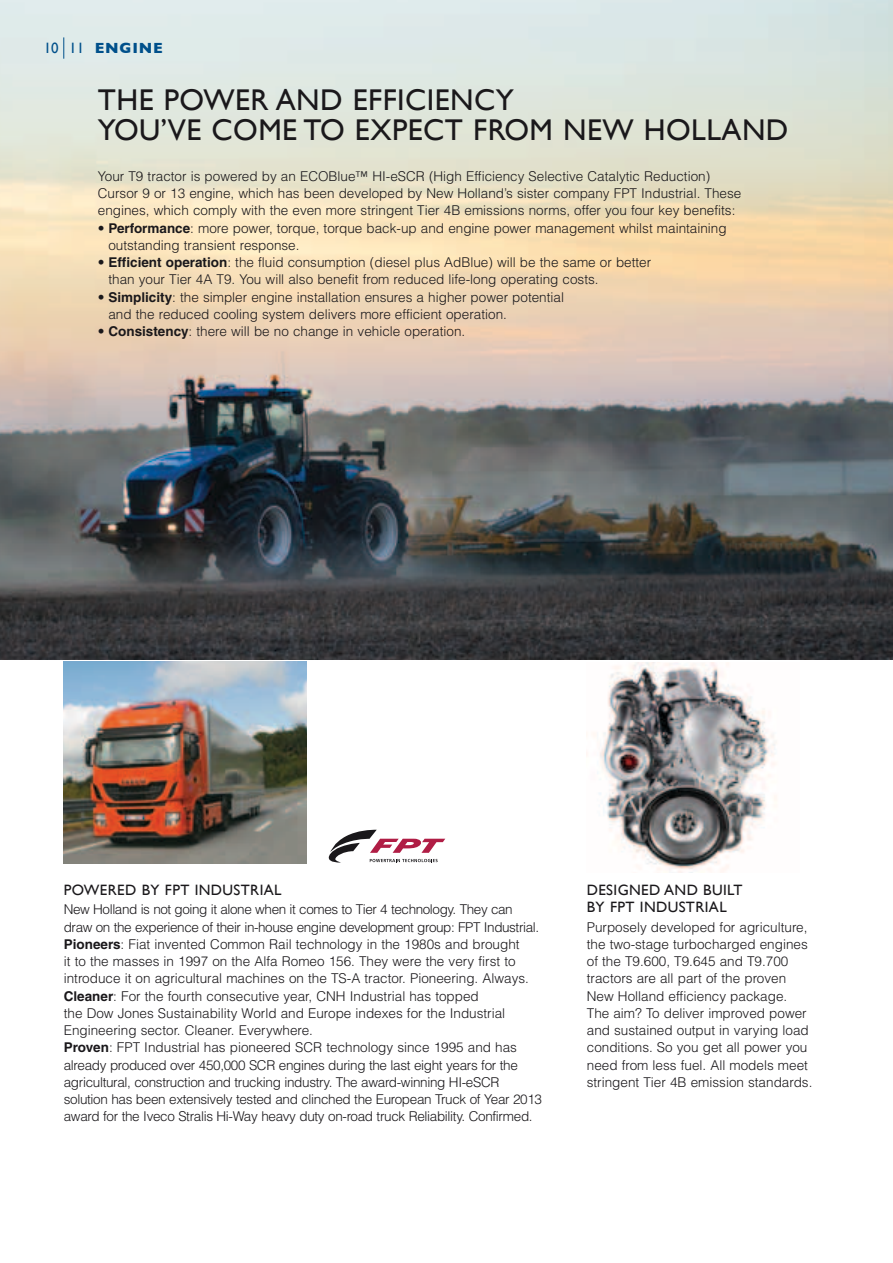
<style>
.page{position:relative;width:893px;height:1263px;background:#fff}
.page>*{position:absolute;margin:0;border:0;box-sizing:border-box;transform-origin:0 0}
.t1{font:30px "Gill Sans";letter-spacing:.015em;color:#1a181b}
.t2{font:15px/17.2px "Gill Sans";letter-spacing:.025em;color:#1a181b}
.t3{font:700 15px "Gill Sans";color:#00508b}
.t4{font:15px "Gill Sans";color:#00508b}
.t5{font:300 13.5px/17.2px "Helvetica";color:#1a181b}
.t6{font:300 13.5px/17.2px "Helvetica";letter-spacing:-.025em;color:#1a181b}
.s1{font-weight:700}
</style>
<div class="page">
<img style="left:593px;top:662px;width:184px;height:211px">
<img style="left:0;top:0;width:893px;height:659px">
<svg style="left:64px;top:37px;width:1px;height:22px"></svg>
<svg style="left:329px;top:830px;width:116px;height:32px"></svg>
<img style="left:64px;top:661px;width:242px;height:202px">
<p class="t4" style="left:44px;top:39px;width:42px">10 11</p>
<p class="t3" style="left:95px;top:39px;width:23px">ENGINE</p>
<h1 class="t1" style="left:98px;top:82px;width:106px">THE POWE</h1>
<h1 class="t1" style="left:251px;top:82px;width:48px">R AND</h1>
<h1 class="t1" style="left:353px;top:82px;width:103px">EFFICIENCY</h1>
<h1 class="t1" style="left:98px;top:112px;width:22px">YOU</h1>
<h1 class="t1" style="left:161px;top:112px;width:266px">’VE COMETO EXPECT</h1>
<h1 class="t1" style="left:473px;top:112px;width:214px">FROM NEW HOLLAND</h1>
<p class="t5" style="left:98px;top:167px;width:645px">Your T9 tractor is powered by an ECOBlue™ HI-eSCR (High Efficiency Selective Catalytic Reduction)<br>Cursor 9 or 13 engine, which has been developed by New Holland’s sister company FPT Industrial. These engines, which comply with the even more stringent Tier 4B emissions norms, offer you four key benefits:</p>
<p class="t5" style="left:108px;top:219px;width:620px;text-indent:-11px">• <span class="s1">Performance</span>: more power, torque, torque back-up and engine power management whilst maintaining outstanding transient response.</p>
<p class="t5" style="left:108px;top:253px;width:544px;text-indent:-11px">• <span class="s1">Efficient operation</span>: the fluid consumption (diesel plus AdBlue) will be the same or better than your Tier 4A T9. You will also benefit from reduced life-long operating costs.</p>
<p class="t5" style="left:108px;top:288px;width:457px;text-indent:-11px">• <span class="s1">Simplicity</span>: the simpler engine installation ensures a higher power potential and the reduced cooling system delivers more efficient operation.</p>
<p class="t5" style="left:98px;top:322px;width:369px">• <span class="s1">Consistency</span>: there will be no change in vehicle operation.</p>
<p class="t2" style="left:64px;top:881px;width:219px">POWERED BY FPT INDUSTRIAL</p>
<p class="t6" style="left:64px;top:900px;width:480px">New Holland is not going it alone when it comes to Tier 4 technology. They can draw on the experience of their in-house engine development group: FPT Industrial.<br><span class="s1">Pioneers</span>: Fiat invented Common Rail technology in the 1980s and brought<br>it to the masses in 1997 on the Alfa Romeo 156. They were the very first to introduce it on agricultural machines on the TS-A tractor. Pioneering. Always.<br><span class="s1">Cleaner</span>: For the fourth consecutive year, CNH Industrial has topped<br>the Dow Jones Sustainability World and Europe indexes for the Industrial Engineering sector. Cleaner. Everywhere.<br><span class="s1">Proven</span>: FPT Industrial has pioneered SCR technology since 1995 and has already produced over 450,000 SCR engines during the last eight years for the agricultural, construction and trucking industry. The award-winning HI-eSCR solution has been extensively tested and clinched the European Truck of Year 2013 award for the Iveco Stralis Hi-Way heavy duty on-road truck Reliability. Confirmed.</p>
<p class="t2" style="left:587px;top:881px;width:157px">DESIGNED AND BUILT<br>BY FPT INDUSTRIAL</p>
<p class="t5" style="left:587px;top:918px;width:227px">Purposely developed for agriculture, the two-stage turbocharged engines of the T9.600, T9.645 and T9.700 tractors are all part of the proven New Holland efficiency package.<br>The aim? To deliver improved power and sustained output in varying load conditions. So you get all power you need from less fuel. All models meet stringent Tier 4B emission standards.</p>
</div>
